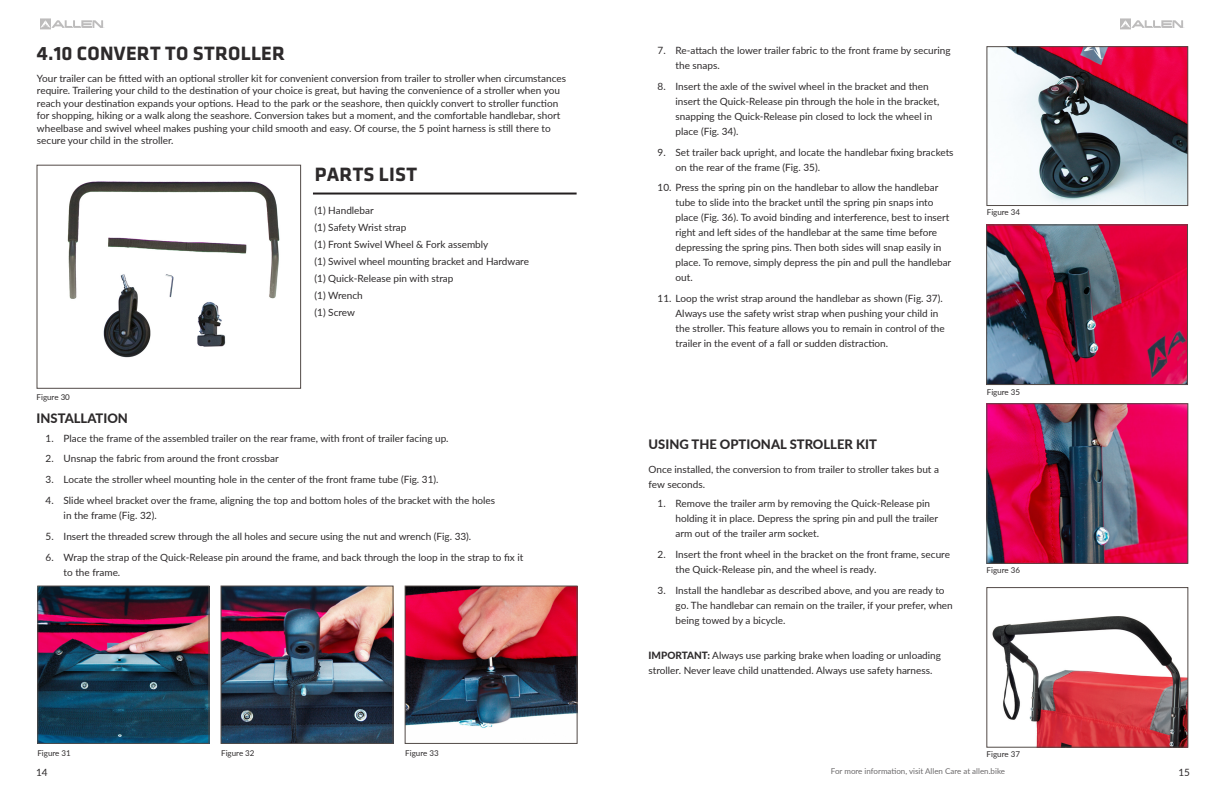
<style>
.page{position:relative;width:1224px;height:792px;background:#fff}
.page>*{position:absolute;margin:0;border:0;box-sizing:border-box;transform-origin:0 0}
.Heading_Left{font:700 20px "Klavika";letter-spacing:.015em;color:#2d2a2b}
.Subheading_Left{font:800 13px "Lato";color:#2d2a2b}
.Body_Left{font:10px/15px "Lato";color:#2d2a2b}
.Caption_Left{font:8px "Lato";color:#2d2a2b}
.t1{font:8px "Lato";color:#6c6a6b}
.s1{font-weight:800}
</style>
<div class="page">
<svg style="left:40px;top:18px;width:64px;height:11px"></svg>
<svg style="left:1120px;top:18px;width:64px;height:11px"></svg>
<img style="left:39px;top:588px;width:169px;height:154px">
<div style="left:37px;top:586px;width:173px;height:158px;border:1px solid #524a47"></div>
<img style="left:223px;top:588px;width:169px;height:154px">
<div style="left:221px;top:586px;width:173px;height:158px;border:1px solid #524a47"></div>
<img style="left:407px;top:588px;width:169px;height:140px">
<div style="left:405px;top:586px;width:173px;height:158px;border:1px solid #524a47"></div>
<img style="left:67px;top:181px;width:213px;height:177px">
<div style="left:36px;top:165px;width:265px;height:224px;border:1px solid #524a47"></div>
<hr style="left:313px;top:193px;width:264px;height:2px;background:#231f20">
<img style="left:1008px;top:48px;width:178px;height:156px">
<div style="left:986px;top:46px;width:202px;height:160px;border:1px solid #524a47"></div>
<img style="left:988px;top:226px;width:198px;height:157px">
<div style="left:986px;top:224px;width:202px;height:161px;border:1px solid #524a47"></div>
<img style="left:988px;top:405px;width:198px;height:157px">
<div style="left:986px;top:403px;width:202px;height:161px;border:1px solid #524a47"></div>
<img style="left:992px;top:616px;width:194px;height:130px">
<div style="left:986px;top:587px;width:202px;height:161px;border:1px solid #524a47"></div>
<p class="Heading_Left" style="left:37px;top:42px;width:250px">4.10 CONVERT TO STROLLER</p>
<p class="Body_Left" style="left:37px;top:71px;width:531px;line-height:12.5px">Your trailer can be fitted with an optional stroller kit for convenient conversion from trailer to stroller when circumstances require. Trailering your child to the destination of your choice is great, but having the convenience of a stroller when you reach your destination expands your options. Head to the park or the seashore, then quickly convert to stroller function for shopping, hiking or a walk along the seashore. Conversion takes but a moment, and the comfortable handlebar, short wheelbase and swivel wheel makes pushing your child smooth and easy. Of course, the 5 point harness is still there to secure your child in the stroller.</p>
<p class="Caption_Left" style="left:37px;top:391px;width:35px">Figure 30</p>
<p class="Heading_Left" style="left:315px;top:163px;width:104px">PARTS LIST</p>
<p class="Body_Left" style="left:315px;top:203px;width:61px">(1) Handlebar</p>
<p class="Body_Left" style="left:315px;top:220px;width:93px">(1) Safety Wrist strap</p>
<p class="Body_Left" style="left:315px;top:237px;width:175px">(1) Front Swivel Wheel &amp; Fork assembly</p>
<p class="Body_Left" style="left:315px;top:254px;width:216px">(1) Swivel wheel mounting bracket and Hardware</p>
<p class="Body_Left" style="left:315px;top:271px;width:140px">(1) Quick-Release pin with strap</p>
<p class="Body_Left" style="left:315px;top:288px;width:50px">(1) Wrench</p>
<p class="Body_Left" style="left:315px;top:305px;width:42px">(1) Screw</p>
<p class="Subheading_Left" style="left:37px;top:408px;width:93px">INSTALLATION</p>
<p class="Body_Left" style="left:46px;top:430px;width:405px">1. Place the frame of the assembled trailer on the rear frame, with front of trailer facing up.</p>
<p class="Body_Left" style="left:46px;top:451px;width:235px">2. Unsnap the fabric from around the front crossbar</p>
<p class="Body_Left" style="left:46px;top:472px;width:394px">3. Locate the stroller wheel mounting hole in the center of the front frame tube (Fig. 31).</p>
<p class="Body_Left" style="left:64px;top:492px;width:433px;text-indent:-18px">4. Slide wheel bracket over the frame, aligning the top and bottom holes of the bracket with the holes in the frame (Fig. 32).</p>
<p class="Body_Left" style="left:46px;top:528px;width:427px">5. Insert the threaded screw through the all holes and secure using the nut and wrench (Fig. 33).</p>
<p class="Body_Left" style="left:64px;top:549px;width:461px;text-indent:-18px">6. Wrap the strap of the Quick-Release pin around the frame, and back through the loop in the strap to fix it to the frame.</p>
<p class="Caption_Left" style="left:37px;top:747px;width:35px">Figure 31</p>
<p class="Caption_Left" style="left:221px;top:747px;width:35px">Figure 32</p>
<p class="Caption_Left" style="left:405px;top:747px;width:35px">Figure 33</p>
<p class="Body_Left" style="left:676px;top:43px;width:277px;text-indent:-18px">7. Re-attach the lower trailer fabric to the front frame by securing the snaps.</p>
<p class="Body_Left" style="left:676px;top:78px;width:265px;text-indent:-18px">8. Insert the axle of the swivel wheel in the bracket and then insert the Quick-Release pin through the hole in the bracket, snapping the Quick-Release pin closed to lock the wheel in place (Fig. 34).</p>
<p class="Body_Left" style="left:676px;top:144px;width:280px;text-indent:-18px">9. Set trailer back upright, and locate the handlebar fixing brackets on the rear of the frame (Fig. 35).</p>
<p class="Body_Left" style="left:676px;top:180px;width:277px;text-indent:-18px">10. Press the spring pin on the handlebar to allow the handlebar tube to slide into the bracket until the spring pin snaps into place (Fig. 36). To avoid binding and interference, best to insert right and left sides of the handlebar at the same time before depressing the spring pins. Then both sides will snap easily in place. To remove, simply depress the pin and pull the handlebar out.</p>
<p class="Body_Left" style="left:676px;top:291px;width:271px;text-indent:-18px">11. Loop the wrist strap around the handlebar as shown (Fig. 37).<br>Always use the safety wrist strap when pushing your child in the stroller. This feature allows you to remain in control of the trailer in the event of a fall or sudden distraction.</p>
<p class="Subheading_Left" style="left:649px;top:434px;width:230px">USING THE OPTIONAL STROLLER KIT</p>
<p class="Body_Left" style="left:649px;top:461px;width:292px">Once installed, the conversion to from trailer to stroller takes but a few seconds.</p>
<p class="Body_Left" style="left:676px;top:496px;width:264px;text-indent:-18px">1. Remove the trailer arm by removing the Quick-Release pin holding it in place. Depress the spring pin and pull the trailer arm out of the trailer arm socket.</p>
<p class="Body_Left" style="left:676px;top:546px;width:276px;text-indent:-18px">2. Insert the front wheel in the bracket on the front frame, secure the Quick-Release pin, and the wheel is ready.</p>
<p class="Body_Left" style="left:676px;top:582px;width:279px;text-indent:-18px">3. Install the handlebar as described above, and you are ready to go. The handlebar can remain on the trailer, if your prefer, when being towed by a bicycle.</p>
<p class="Body_Left" style="left:649px;top:648px;width:294px"><span class="s1">IMPORTANT:</span> Always use parking brake when loading or unloading stroller. Never leave child unattended. Always use safety harness.</p>
<p class="Caption_Left" style="left:987px;top:207px;width:35px">Figure 34</p>
<p class="Caption_Left" style="left:987px;top:386px;width:35px">Figure 35</p>
<p class="Caption_Left" style="left:987px;top:564px;width:35px">Figure 36</p>
<p class="Caption_Left" style="left:987px;top:749px;width:35px">Figure 37</p>
<p class="Body_Left" style="left:36px;top:764px;width:13px">14</p>
<p class="t1" style="left:831px;top:766px;width:176px">For more information, visit Allen Care at allen.bike</p>
<p class="Body_Left" style="left:1178px;top:764px;width:13px">15</p>
</div>
